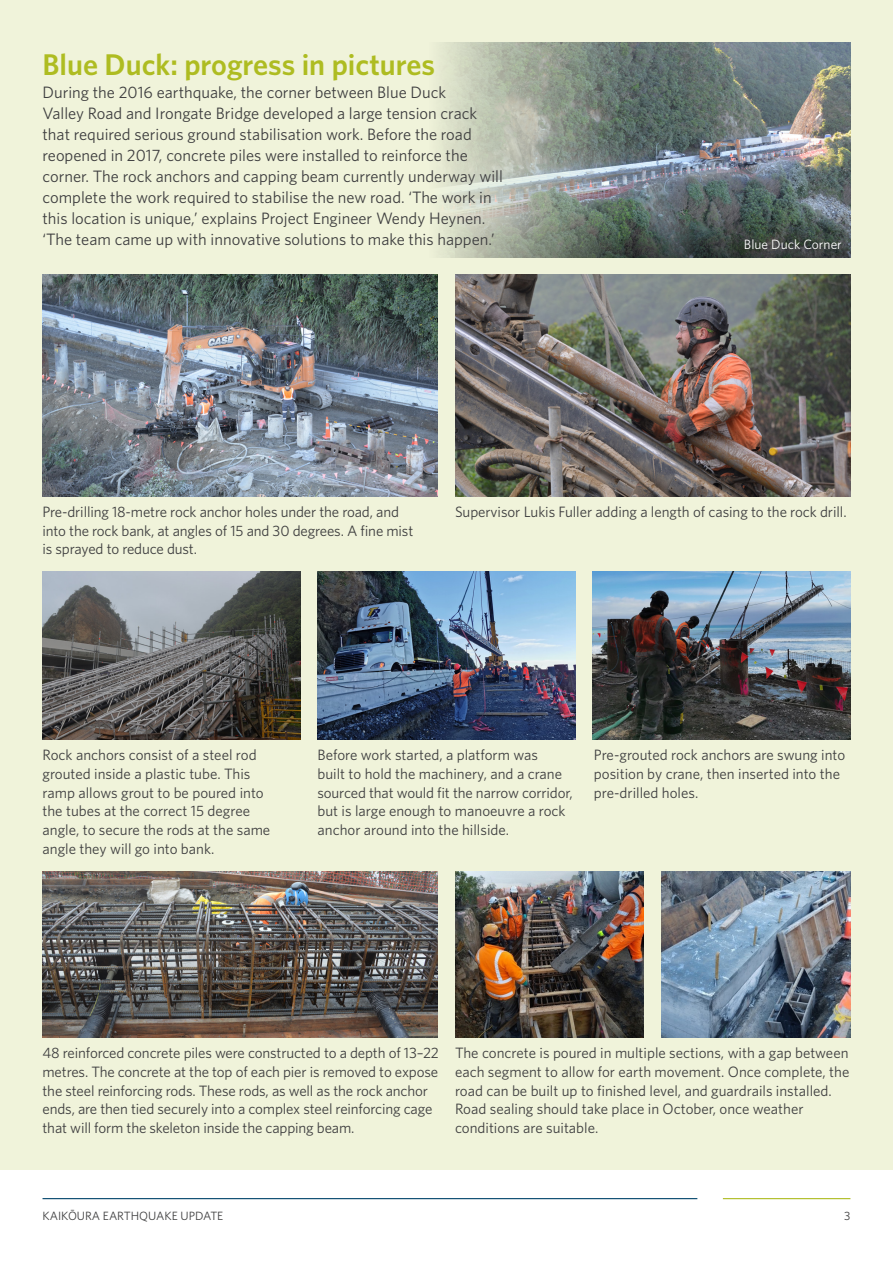
<style>
.page{position:relative;width:893px;height:1263px;background:#fff}
.page>*{position:absolute;margin:0;border:0;box-sizing:border-box;transform-origin:0 0}
.t1{font:600 30px "Whitney";color:#aebc21}
.body{font:16.5px/21px "Whitney";color:#3e3e3f}
.body-2{font:15px/18.8px "Whitney";letter-spacing:-.005em;color:#3e3e3f}
.t2{font:13.5px "Whitney";color:#fff}
.t3{font:12px "Whitney";color:#3e3e3f}
</style>
<div class="page">
<hr style="left:43px;top:1198px;width:654px;height:1px;background:#00446a">
<hr style="left:723px;top:1198px;width:127px;height:1px;background:#aebc21">
<div style="left:0;top:0;width:893px;height:1169px;background:#f0f3da"></div>
<img style="left:625px;top:43px;width:225px;height:169px">
<svg style="left:625px;top:212px;width:225px;height:45px;background:#444f4c"></svg>
<img style="left:43px;top:274px;width:395px;height:223px">
<img style="left:317px;top:572px;width:258px;height:168px">
<img style="left:43px;top:572px;width:257px;height:167px">
<img style="left:455px;top:871px;width:189px;height:166px">
<img style="left:662px;top:871px;width:188px;height:166px">
<img style="left:43px;top:871px;width:395px;height:166px">
<img style="left:455px;top:274px;width:395px;height:223px">
<img style="left:592px;top:572px;width:258px;height:168px">
<svg style="left:438px;top:42px;width:187px;height:216px;background:#a2ab9e"></svg>
<p class="t1" style="left:43px;top:45px;width:394px">Blue Duck: progress in pictures</p>
<p class="body" style="left:43px;top:82px;width:462px">During the 2016 earthquake, the corner between Blue Duck<br>Valley Road and Irongate Bridge developed a large tension crack that required serious ground stabilisation work. Before the road reopened in 2017, concrete piles were installed to reinforce the corner. The rock anchors and capping beam currently underway will complete the work required to stabilise the new road. ‘The work in this location is unique,’ explains Project Engineer Wendy Heynen. ‘The team came up with innovative solutions to make this happen.’</p>
<p class="t2" style="left:744px;top:235px;width:100px">Blue Duck Corner</p>
<p class="body-2" style="left:43px;top:502px;width:372px">Pre-drilling 18-metre rock anchor holes under the road, and into the rock bank, at angles of 15 and 30 degrees. A fine mist is sprayed to reduce dust.</p>
<p class="body-2" style="left:455px;top:502px;width:393px">Supervisor Lukis Fuller adding a length of casing to the rock drill.</p>
<p class="body-2" style="left:43px;top:745px;width:229px">Rock anchors consist of a steel rod grouted inside a plastic tube. This ramp allows grout to be poured into the tubes at the correct 15 degree angle, to secure the rods at the same angle they will go into bank.</p>
<p class="body-2" style="left:317px;top:745px;width:257px">Before work started, a platform was<br>built to hold the machinery, and a crane sourced that would fit the narrow corridor, but is large enough to manoeuvre a rock anchor around into the hillside.</p>
<p class="body-2" style="left:594px;top:745px;width:253px">Pre-grouted rock anchors are swung into position by crane, then inserted into the pre-drilled holes.</p>
<p class="body-2" style="left:43px;top:1043px;width:398px">48 reinforced concrete piles were constructed to a depth of 13–22 metres. The concrete at the top of each pier is removed to expose the steel reinforcing rods. These rods, as well as the rock anchor ends, are then tied securely into a complex steel reinforcing cage that will form the skeleton inside the capping beam.</p>
<p class="body-2" style="left:455px;top:1043px;width:396px">The concrete is poured in multiple sections, with a gap between each segment to allow for earth movement. Once complete, the road can be built up to finished level, and guardrails installed.<br>Road sealing should take place in October, once weather conditions are suitable.</p>
<p class="t3" style="left:43px;top:1208px;width:182px">KAIKŌURA EARTHQUAKE UPDATE</p>
<p class="t3" style="left:844px;top:1208px;width:8px">3</p>
</div>
